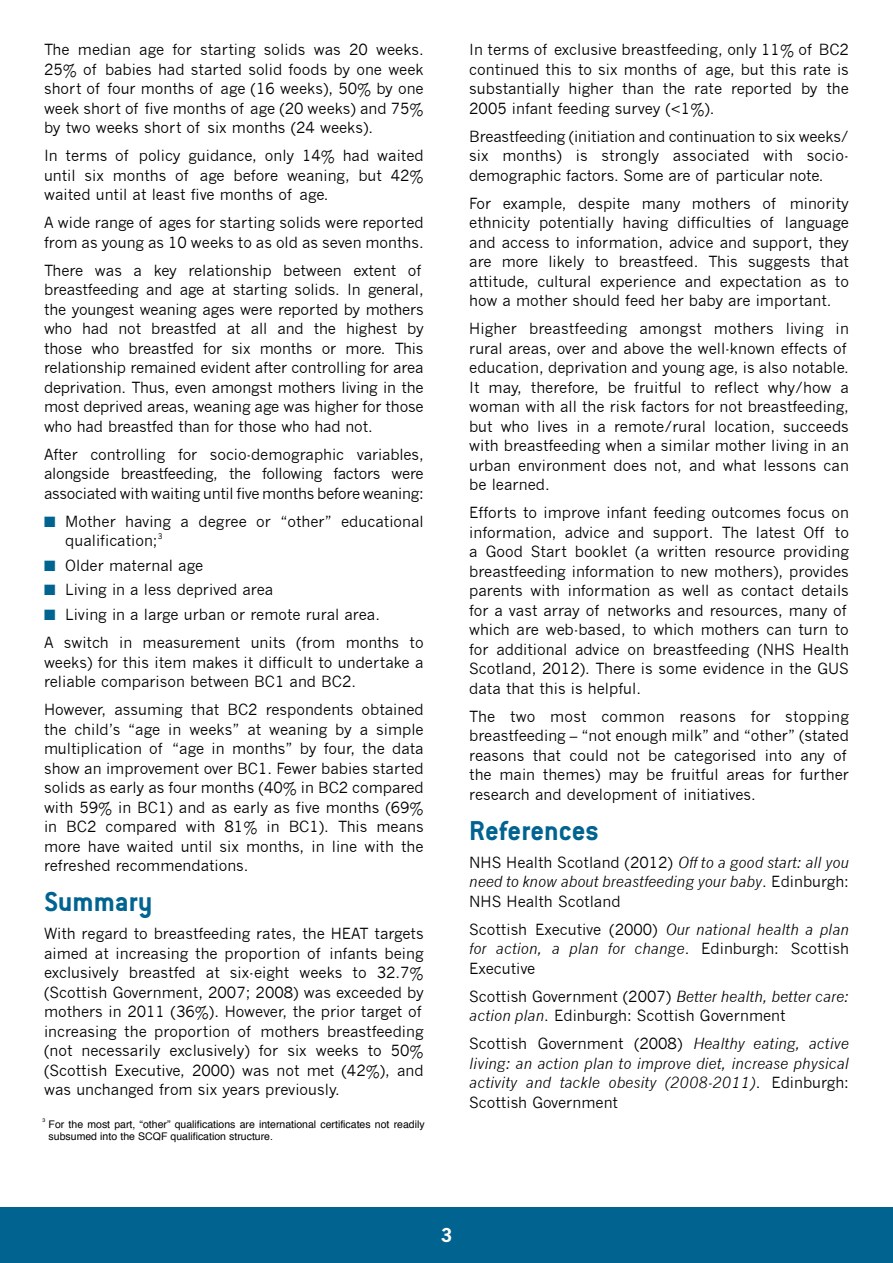
<style>
.page{position:relative;width:893px;height:1263px;background:#fff}
.page>*{position:absolute;margin:0;border:0;box-sizing:border-box;transform-origin:0 0}
.t1{font:700 30px "Conduit OSITC";color:#006390}
.t2{font:700 18px "News Gothic";color:#fffef6}
.t3{font:15px/19.5px "News Gothic";color:#000}
.t4{font:italic 15px/19.5px "News Gothic";color:#000;text-align:justify}
.t5{font:15px "Zapf Dingbats ITC";color:#006390}
.t6{font:10.5px/12.6px "Helvetica";color:#000}
.t7{font:7.5px "News Gothic";color:#000}
.t8{font:5.25px "Helvetica";color:#000}
.s1{color:#006390}
.s2{font-style:normal}
.s3{font-style:italic}
</style>
<div class="page">
<div style="left:0;top:1208px;width:893px;height:55px;background:#006390"></div>
<p class="t3" style="left:44px;top:40px;width:381px;text-align:justify">The median age for starting solids was 20 weeks.<br>25% of babies had started solid foods by one week short of four months of age (16 weeks), 50% by one week short of five months of age (20 weeks) and 75% by two weeks short of six months (24 weeks).</p>
<p class="t3" style="left:44px;top:146px;width:381px;text-align:justify">In terms of policy guidance, only 14% had waited until six months of age before weaning, but 42% waited until at least five months of age.</p>
<p class="t3" style="left:44px;top:213px;width:381px">A wide range of ages for starting solids were reported from as young as 10 weeks to as old as seven months.</p>
<p class="t3" style="left:44px;top:260px;width:381px">There was a key relationship between extent of breastfeeding and age at starting solids. In general, the youngest weaning ages were reported by mothers who had not breastfed at all and the highest by those who breastfed for six months or more. This relationship remained evident after controlling for area deprivation. Thus, even amongst mothers living in the most deprived areas, weaning age was higher for those who had breastfed than for those who had not.</p>
<p class="t3" style="left:44px;top:444px;width:381px;text-align:justify">After controlling for socio-demographic variables, alongside breastfeeding, the following factors were associated with waiting until five months before weaning:</p>
<p class="t5" style="left:55px;top:514px;width:6px">■</p>
<p class="t3" style="left:65px;top:511px;width:360px;text-indent:-21px"><span class="s1">■</span> Mother having a degree or “other” educational qualification;</p>
<p class="t7" style="left:158px;top:532px;width:6px">3</p>
<p class="t3" style="left:44px;top:556px;width:161px"><span class="s1">■</span> Older maternal age</p>
<p class="t3" style="left:44px;top:580px;width:231px"><span class="s1">■</span> Living in a less deprived area</p>
<p class="t5" style="left:55px;top:608px;width:6px">■</p>
<p class="t5" style="left:55px;top:559px;width:6px">■</p>
<p class="t3" style="left:44px;top:601px;width:381px;line-height:28px"><span class="s1">■</span> Living in a large urban or remote rural area.<br>A switch in measurement units (from months to</p>
<p class="t3" style="left:44px;top:652px;width:381px">weeks) for this item makes it difficult to undertake a reliable comparison between BC1 and BC2.</p>
<p class="t3" style="left:44px;top:700px;width:381px;text-align:justify">However, assuming that BC2 respondents obtained the child’s “age in weeks” at weaning by a simple multiplication of “age in months” by four, the data show an improvement over BC1. Fewer babies started solids as early as four months (40% in BC2 compared with 59% in BC1) and as early as five months (69% in BC2 compared with 81% in BC1). This means more have waited until six months, in line with the refreshed recommendations.</p>
<h1 class="t1" style="left:44px;top:883px;width:110px">Summary</h1>
<p class="t3" style="left:44px;top:924px;width:381px">With regard to breastfeeding rates, the HEAT targets aimed at increasing the proportion of infants being exclusively breastfed at six-eight weeks to 32.7% (Scottish Government, 2007; 2008) was exceeded by mothers in 2011 (36%). However, the prior target of increasing the proportion of mothers breastfeeding (not necessarily exclusively) for six weeks to 50% (Scottish Executive, 2000) was not met (42%), and was unchanged from six years previously.</p>
<p class="t8" style="left:43px;top:1116px;width:4px">3</p>
<p class="t6" style="left:49px;top:1118px;width:378px">For the most part, “other” qualifications are international certificates not readily subsumed into the SCQF qualification structure.</p>
<p class="t3" style="left:469px;top:40px;width:381px;text-align:justify">In terms of exclusive breastfeeding, only 11% of BC2 continued this to six months of age, but this rate is substantially higher than the rate reported by the 2005 infant feeding survey (&lt;1%).</p>
<p class="t3" style="left:469px;top:126px;width:381px;text-align:justify">Breastfeeding (initiation and continuation to six weeks/ six months) is strongly associated with socio&shy;demographic factors. Some are of particular note.</p>
<p class="t3" style="left:469px;top:193px;width:381px;text-align:justify">For example, despite many mothers of minority ethnicity potentially having difficulties of language and access to information, advice and support, they are more likely to breastfeed. This suggests that attitude, cultural experience and expectation as to how a mother should feed her baby are important.</p>
<p class="t3" style="left:469px;top:319px;width:381px">Higher breastfeeding amongst mothers living in rural areas, over and above the well-known effects of education, deprivation and young age, is also notable.<br>It may, therefore, be fruitful to reflect why/how a woman with all the risk factors for not breastfeeding, but who lives in a remote/rural location, succeeds with breastfeeding when a similar mother living in an urban environment does not, and what lessons can be learned.</p>
<p class="t3" style="left:469px;top:503px;width:381px">Efforts to improve infant feeding outcomes focus on information, advice and support. The latest Off to a Good Start booklet (a written resource providing breastfeeding information to new mothers), provides parents with information as well as contact details for a vast array of networks and resources, many of which are web-based, to which mothers can turn to for additional advice on breastfeeding (NHS Health Scotland, 2012). There is some evidence in the GUS data that this is helpful.</p>
<p class="t3" style="left:469px;top:706px;width:381px">The two most common reasons for stopping breastfeeding – “not enough milk” and “other” (stated reasons that could not be categorised into any of the main themes) may be fruitful areas for further research and development of initiatives.</p>
<h1 class="t1" style="left:469px;top:812px;width:131px">References</h1>
<p class="t4" style="left:469px;top:852px;width:381px"><span class="s2">NHS Health Scotland (2012)</span> Off to a good start: all you need to know about breastfeeding your baby<span class="s2">. Edinburgh:<br>NHS Health Scotland</span></p>
<p class="t3" style="left:469px;top:919px;width:381px;text-align:justify">Scottish Executive (2000) <span class="s3">Our national health a plan for action, a plan for change</span>. Edinburgh: Scottish Executive</p>
<p class="t3" style="left:469px;top:987px;width:381px">Scottish Government (2007) <span class="s3">Better health, better care: action plan</span>. Edinburgh: Scottish Government</p>
<p class="t4" style="left:469px;top:1034px;width:381px"><span class="s2">Scottish Government (2008)</span> Healthy eating, active living: an action plan to improve diet, increase physical activity and tackle obesity (2008-2011)<span class="s2">. Edinburgh:<br>Scottish Government</span></p>
<p class="t2" style="left:441px;top:1223px;width:13px">3</p>
</div>
